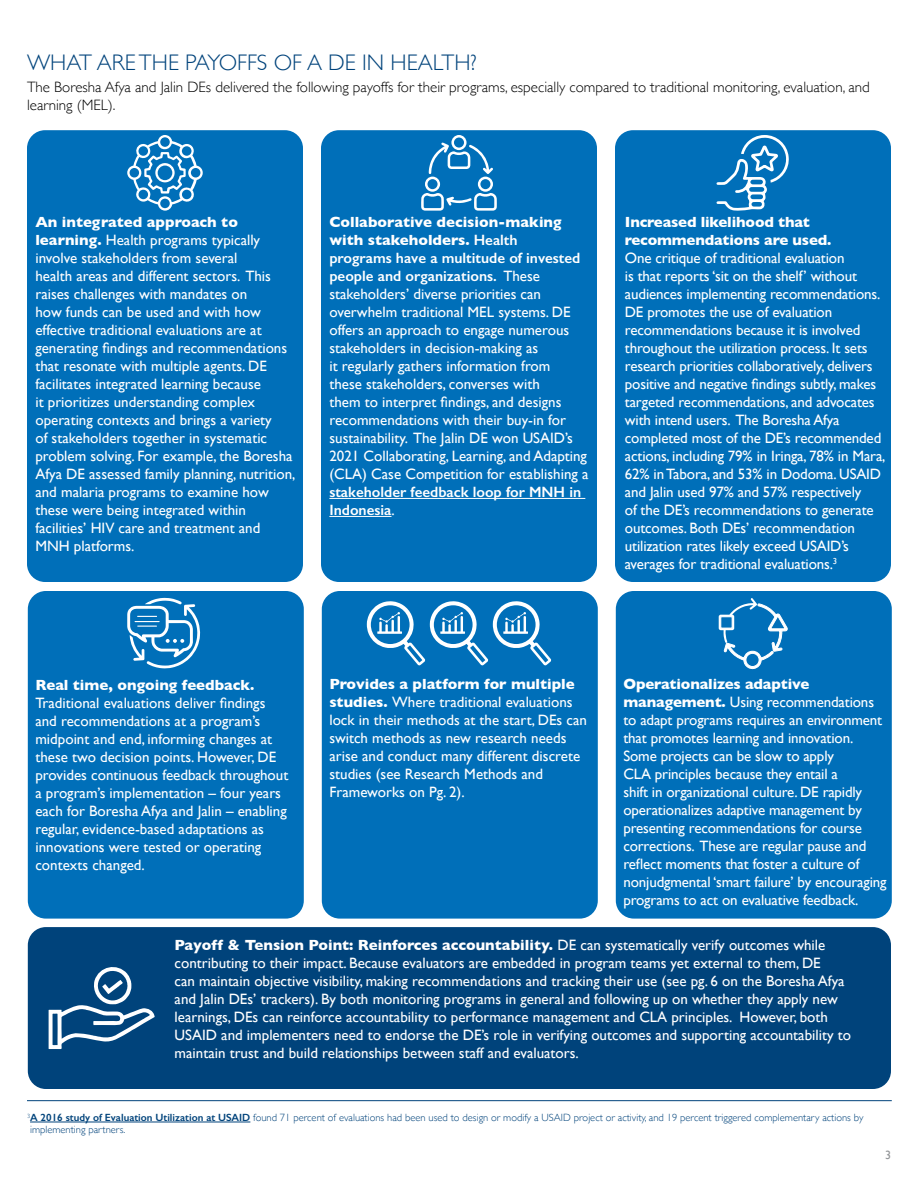
<style>
.page{position:relative;width:918px;height:1188px;background:#fff}
.page>*{position:absolute;margin:0;border:0;box-sizing:border-box;transform-origin:0 0}
.t1{font:300 22.5px "Gill Sans";color:#00437b}
.t2{font:15px/18px "Gill Sans";color:#fff}
.t3{font:300 15px/18px "Gill Sans";color:#000}
.t4{font:700 15px/18px "Gill Sans";letter-spacing:-.01em;color:#fff}
.t5{font:600 15px/18px "Gill Sans";color:#fff}
.t6{font:12px "Gill Sans";color:#939598}
.t7{font:300 10.5px/12px "Gill Sans";color:#00437b}
.s1{font-weight:700}
.s2{font-weight:600}
.s3{font-weight:400}
</style>
<div class="page">
<hr style="left:27px;top:1100px;width:865px;height:1px;background:#00437b">
<hr style="left:30px;top:1122px;width:220px;height:1px;background:#00437b">
<div style="left:28px;top:591px;width:276px;height:328px;background:#006fb9;border-radius:18px"></div>
<div style="left:616px;top:591px;width:276px;height:328px;background:#006fb9;border-radius:18px"></div>
<div style="left:321px;top:130px;width:276px;height:452px;background:#006fb9;border-radius:18px"></div>
<div style="left:615px;top:130px;width:276px;height:452px;background:#006fb9;border-radius:18px"></div>
<div style="left:27px;top:130px;width:276px;height:452px;background:#006fb9;border-radius:18px"></div>
<div style="left:28px;top:927px;width:863px;height:162px;background:#00437b;border-radius:18px"></div>
<div style="left:322px;top:591px;width:276px;height:328px;background:#006fb9;border-radius:18px"></div>
<hr style="left:329px;top:498px;width:256px;height:1px;background:#fff">
<hr style="left:329px;top:516px;width:63px;height:1px;background:#fff">
<svg style="left:127px;top:135px;width:76px;height:76px"></svg>
<svg style="left:421px;top:135px;width:76px;height:76px"></svg>
<svg style="left:127px;top:598px;width:73px;height:71px"></svg>
<svg style="left:367px;top:601px;width:184px;height:64px"></svg>
<svg style="left:719px;top:598px;width:69px;height:72px"></svg>
<svg style="left:49px;top:967px;width:106px;height:82px"></svg>
<svg style="left:716px;top:135px;width:73px;height:76px"></svg>
<h1 class="t1" style="left:27px;top:53px;width:451px">WHAT ARE THE PAYOFFS OF A DE IN HEALTH?</h1>
<p class="t3" style="left:27px;top:79px;width:844px">The Boresha Afya and Jalin DEs delivered the following payoffs for their programs, especially compared to traditional monitoring, evaluation, and learning (MEL).</p>
<p class="t2" style="left:35px;top:213px;width:262px"><span class="s1">An integrated approach to learning.</span> Health programs typically involve stakeholders from several<br>health areas and different sectors. This raises challenges with mandates on<br>how funds can be used and with how effective traditional evaluations are at generating findings and recommendations that resonate with multiple agents. DE facilitates integrated learning because<br>it prioritizes understanding complex operating contexts and brings a variety<br>of stakeholders together in systematic problem solving. For example, the Boresha Afya DE assessed family planning, nutrition, and malaria programs to examine how these were being integrated within facilities’ HIV care and treatment and MNH platforms.</p>
<p class="t2" style="left:329px;top:213px;width:261px"><span class="s1">Collaborative decision-making with stakeholders.</span> <span class="s2">Health<br>programs have a multitude of invested people and organizations.</span> These stakeholders’ diverse priorities can overwhelm traditional MEL systems. DE offers an approach to engage numerous stakeholders in decision-making as<br>it regularly gathers information from<br>these stakeholders, converses with<br>them to interpret findings, and designs recommendations with their buy-in for sustainability. The Jalin DE won USAID’s 2021 Collaborating, Learning, and Adapting (CLA) Case Competition for establishing a</p>
<p class="t5" style="left:329px;top:485px;width:253px">stakeholder feedback loop for MNH in<br>Indonesia<span class="s3">.</span></p>
<p class="t4" style="left:625px;top:214px;width:208px">Increased likelihood that recommendations are used.</p>
<p class="t2" style="left:625px;top:249px;width:262px">One critique of traditional evaluation<br>is that reports ‘sit on the shelf’ without audiences implementing recommendations.<br>DE promotes the use of evaluation recommendations because it is involved throughout the utilization process. It sets research priorities collaboratively, delivers positive and negative findings subtly, makes targeted recommendations, and advocates with intend users. The Boresha Afya completed most of the DE’s recommended actions, including 79% in Iringa, 78% in Mara, 62% in Tabora, and 53% in Dodoma. USAID and Jalin used 97% and 57% respectively<br>of the DE’s recommendations to generate outcomes. Both DEs’ recommendation utilization rates likely exceed USAID’s averages for traditional evaluations.<sup>3</sup></p>
<p class="t2" style="left:623px;top:675px;width:265px"><span class="s1">Operationalizes adaptive management.</span> Using recommendations to adapt programs requires an environment that promotes learning and innovation.<br>Some projects can be slow to apply<br>CLA principles because they entail a<br>shift in organizational culture. DE rapidly operationalizes adaptive management by presenting recommendations for course corrections. These are regular pause and reflect moments that foster a culture of nonjudgmental ‘smart failure’ by encouraging programs to act on evaluative feedback.</p>
<p class="t2" style="left:175px;top:936px;width:678px"><span class="s1">Payoff &amp; Tension Point: Reinforces accountability.</span> DE can systematically verify outcomes while contributing to their impact. Because evaluators are embedded in program teams yet external to them, DE<br>can maintain objective visibility, making recommendations and tracking their use (see pg. 6 on the Boresha Afya and Jalin DEs’ trackers). By both monitoring programs in general and following up on whether they apply new learnings, DEs can reinforce accountability to performance management and CLA principles. However, both USAID and implementers need to endorse the DE’s role in verifying outcomes and supporting accountability to maintain trust and build relationships between staff and evaluators.</p>
<p class="t2" style="left:329px;top:675px;width:259px"><span class="s1">Provides a platform for multiple studies.</span> Where traditional evaluations lock in their methods at the start, DEs can switch methods as new research needs arise and conduct many different discrete studies (see Research Methods and Frameworks on Pg. 2).</p>
<p class="t4" style="left:35px;top:677px;width:221px">Real time, ongoing feedback.</p>
<p class="t2" style="left:35px;top:693px;width:254px">Traditional evaluations deliver findings and recommendations at a program’s midpoint and end, informing changes at these two decision points. However, DE provides continuous feedback throughout a program’s implementation – four years each for Boresha Afya and Jalin – enabling regular, evidence-based adaptations as innovations were tested or operating contexts changed.</p>
<p class="t7" style="left:27px;top:1112px;width:838px"><sup>3</sup><span class="s2">A 2016 study of Evaluation Utilization at USAID</span> found 71 percent of evaluations had been used to design or modify a USAID project or activity, and 19 percent triggered complementary actions by implementing partners.</p>
<p class="t6" style="left:885px;top:1148px;width:7px">3</p>
</div>
